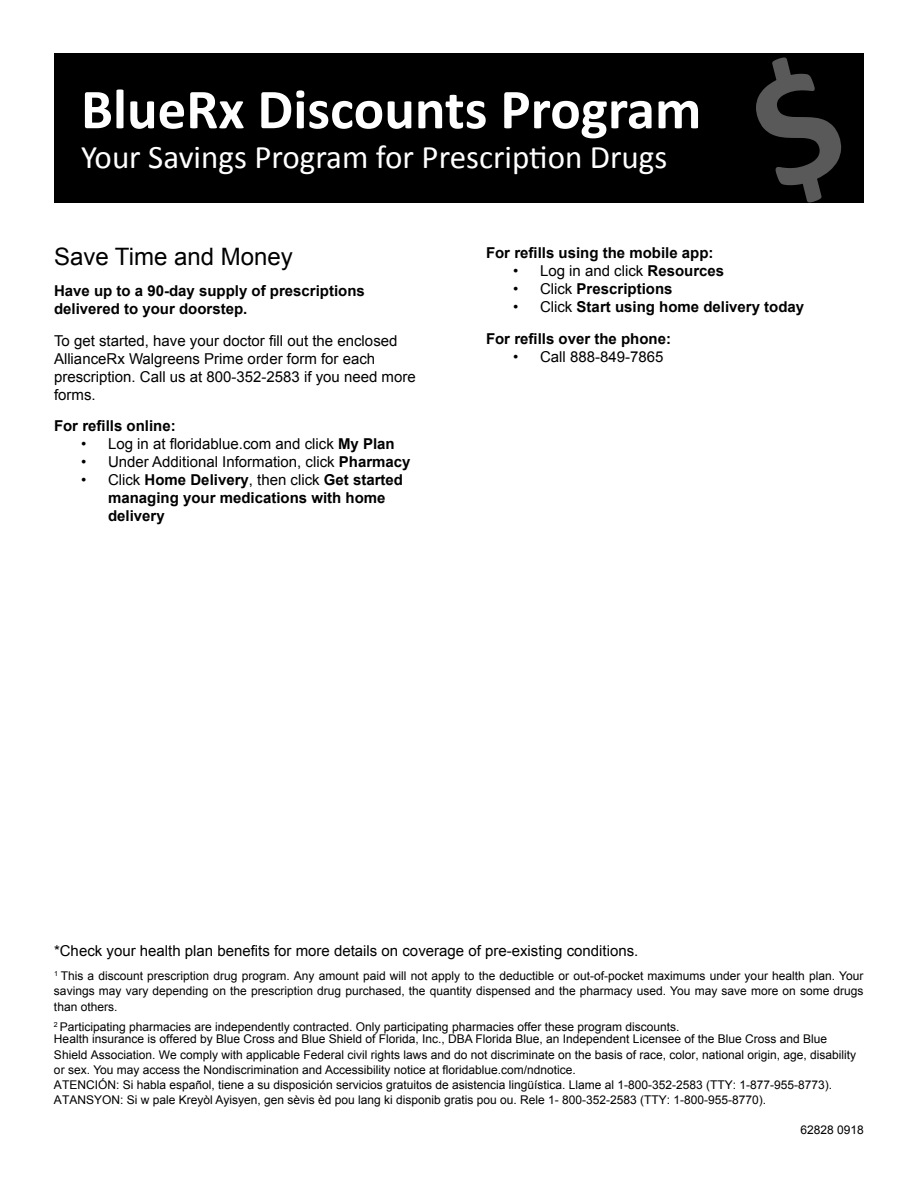
<style>
.page{position:relative;width:918px;height:1188px;background:#fff}
.page>*{position:absolute;margin:0;border:0;box-sizing:border-box;transform-origin:0 0}
.t1{font:700 57px "Calibri";color:#fff}
.t2{font:33px "Calibri";color:#fff}
.t3{font:24px "Arial";color:#000}
.t4{font:15px/18px "Arial";color:#000}
.t5{font:700 15px/18px "Arial";color:#000}
.t6{font:12px/15.1px "Arial";color:#000}
.s1{font-weight:700}
.s2{font-weight:400}
</style>
<div class="page">
<div style="left:54px;top:53px;width:810px;height:149px;background:#000"></div>
<svg style="left:756px;top:57px;width:85px;height:145px"></svg>
<p class="t1" style="left:81px;top:73px;width:622px">BlueRx Discounts Program</p>
<p class="t2" style="left:81px;top:136px;width:588px">Your Savings Program for Prescription Drugs</p>
<p class="t3" style="left:54px;top:241px;width:240px">Save Time and Money</p>
<p class="t5" style="left:54px;top:283px;width:312px">Have up to a 90-day supply of prescriptions delivered to your doorstep.</p>
<p class="t4" style="left:54px;top:332px;width:363px">To get started, have your doctor fill out the enclosed AllianceRx Walgreens Prime order form for each prescription. Call us at 800-352-2583 if you need more forms.</p>
<p class="t5" style="left:54px;top:418px;width:123px">For refills online:</p>
<p class="t4" style="left:81px;top:435px;width:315px">• Log in at floridablue.com and click <span class="s1">My Plan</span></p>
<p class="t4" style="left:81px;top:453px;width:331px">• Under Additional Information, click <span class="s1">Pharmacy</span></p>
<p class="t5" style="left:108px;top:472px;width:297px;text-indent:-27px"><span class="s2">• Click</span> Home Delivery<span class="s2">, then click</span> Get started managing your medications with home delivery</p>
<p class="t5" style="left:486px;top:245px;width:229px">For refills using the mobile app:</p>
<p class="t4" style="left:513px;top:262px;width:213px">• Log in and click <span class="s1">Resources</span></p>
<p class="t5" style="left:513px;top:281px;width:161px"><span class="s2">• Click</span> Prescriptions</p>
<p class="t5" style="left:513px;top:299px;width:293px"><span class="s2">• Click</span> Start using home delivery today</p>
<p class="t5" style="left:486px;top:330px;width:187px">For refills over the phone:</p>
<p class="t4" style="left:513px;top:348px;width:152px">• Call 888-849-7865</p>
<p class="t4" style="left:54px;top:942px;width:586px">*Check your health plan benefits for more details on coverage of pre-existing conditions.</p>
<p class="t6" style="left:54px;top:969px;width:811px;line-height:14.4px"><sup>1</sup> This a discount prescription drug program. Any amount paid will not apply to the deductible or out-of-pocket maximums under your health plan. Your savings may vary depending on the prescription drug purchased, the quantity dispensed and the pharmacy used. You may save more on some drugs</p>
<p class="t6" style="left:54px;top:997px;width:627px;line-height:20.4px">than others.<br><sup>2</sup> Participating pharmacies are independently contracted. Only participating pharmacies offer these program discounts.</p>
<p class="t6" style="left:54px;top:1032px;width:804px">Health insurance is offered by Blue Cross and Blue Shield of Florida, Inc., DBA Florida Blue, an Independent Licensee of the Blue Cross and Blue Shield Association. We comply with applicable Federal civil rights laws and do not discriminate on the basis of race, color, national origin, age, disability or sex. You may access the Nondiscrimination and Accessibility notice at floridablue.com/ndnotice.<br>ATENCIÓN: Si habla español, tiene a su disposición servicios gratuitos de asistencia lingüística. Llame al 1-800-352-2583 (TTY: 1-877-955-8773).<br>ATANSYON: Si w pale Kreyòl Ayisyen, gen sèvis èd pou lang ki disponib gratis pou ou. Rele 1- 800-352-2583 (TTY: 1-800-955-8770).</p>
<p class="t6" style="left:801px;top:1122px;width:65px">62828 0918</p>
</div>
